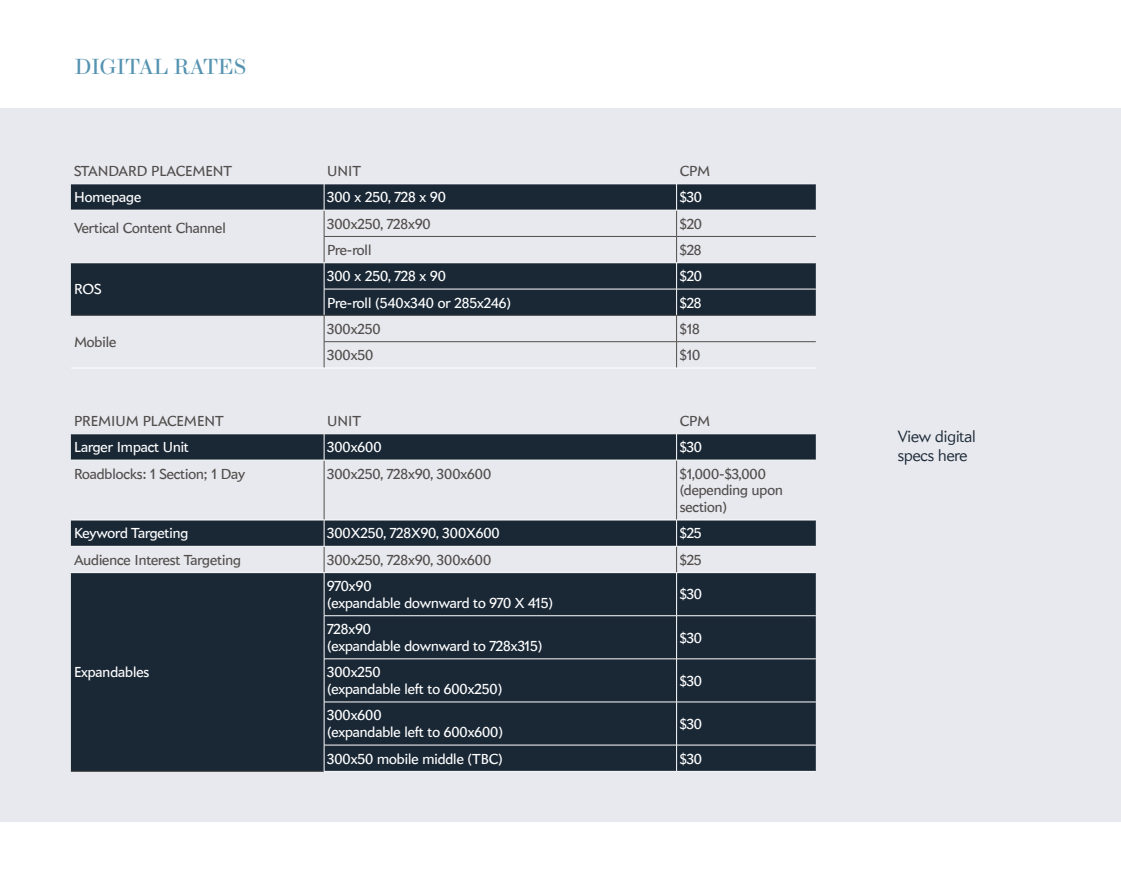
<style>
.page{position:relative;width:1121px;height:896px;background:#fff}
.page>*{position:absolute;margin:0;border:0;box-sizing:border-box;transform-origin:0 0}
.cd_HEAD_24{font:21.88px "Brunel Deck";letter-spacing:.015em;color:#5593b1}
.cd_HEAD_24-2{font:300 15.75px/18.9px "Apres";color:#1a2836}
.t1{font:14px "Apres";color:#fff}
.t2{font:14px/16.8px "Apres";color:#524e4d}
</style>
<div class="page">
<div style="left:0;top:108px;width:1120px;height:713px;background:#e8e9ee"></div>
<svg style="left:71px;top:185px;width:744px;height:130px;fill:#1a2836"></svg>
<hr style="left:324px;top:236px;width:352px;height:1px;background:#524e4d">
<hr style="left:676px;top:236px;width:139px;height:1px;background:#524e4d">
<hr style="left:324px;top:341px;width:352px;height:1px;background:#524e4d">
<hr style="left:676px;top:341px;width:139px;height:1px;background:#524e4d">
<hr style="left:324px;top:184px;width:352px;height:1px;background:#fff">
<hr style="left:324px;top:210px;width:352px;height:1px;background:#fff">
<hr style="left:71px;top:184px;width:253px;height:1px;background:#fff">
<hr style="left:71px;top:210px;width:253px;height:1px;background:#fff">
<hr style="left:676px;top:184px;width:139px;height:1px;background:#fff">
<hr style="left:676px;top:210px;width:139px;height:1px;background:#fff">
<hr style="left:71px;top:263px;width:253px;height:1px;background:#fff">
<hr style="left:676px;top:263px;width:139px;height:1px;background:#fff">
<hr style="left:71px;top:315px;width:253px;height:1px;background:#524e4d">
<hr style="left:324px;top:315px;width:352px;height:1px;background:#524e4d">
<hr style="left:676px;top:315px;width:139px;height:1px;background:#524e4d">
<hr style="left:324px;top:263px;width:352px;height:1px;background:#fff">
<svg style="left:324px;top:184px;width:1px;height:184px"></svg>
<svg style="left:676px;top:184px;width:1px;height:184px"></svg>
<hr style="left:324px;top:289px;width:352px;height:1px;background:#fff">
<hr style="left:676px;top:289px;width:139px;height:1px;background:#fff">
<hr style="left:324px;top:368px;width:352px;height:1px;background:#fff">
<hr style="left:71px;top:368px;width:253px;height:1px;background:#fff">
<hr style="left:676px;top:368px;width:139px;height:1px;background:#fff">
<svg style="left:71px;top:435px;width:744px;height:336px;fill:#1a2836"></svg>
<hr style="left:324px;top:460px;width:1px;height:60px;background:#524e4d">
<hr style="left:676px;top:460px;width:1px;height:60px;background:#524e4d">
<hr style="left:324px;top:434px;width:352px;height:1px;background:#fff">
<hr style="left:324px;top:460px;width:352px;height:1px;background:#fff">
<hr style="left:324px;top:546px;width:352px;height:1px;background:#fff">
<hr style="left:71px;top:434px;width:253px;height:1px;background:#fff">
<svg style="left:324px;top:434px;width:1px;height:26px"></svg>
<hr style="left:71px;top:460px;width:253px;height:1px;background:#fff">
<hr style="left:71px;top:546px;width:253px;height:1px;background:#fff">
<hr style="left:676px;top:434px;width:139px;height:1px;background:#fff">
<svg style="left:676px;top:434px;width:1px;height:26px"></svg>
<hr style="left:676px;top:460px;width:139px;height:1px;background:#fff">
<hr style="left:676px;top:546px;width:139px;height:1px;background:#fff">
<hr style="left:71px;top:520px;width:253px;height:1px;background:#fff">
<hr style="left:71px;top:572px;width:253px;height:1px;background:#fff">
<hr style="left:676px;top:520px;width:139px;height:1px;background:#fff">
<hr style="left:676px;top:572px;width:139px;height:1px;background:#fff">
<hr style="left:676px;top:615px;width:139px;height:1px;background:#fff">
<hr style="left:676px;top:659px;width:139px;height:1px;background:#fff">
<hr style="left:676px;top:702px;width:139px;height:1px;background:#fff">
<hr style="left:676px;top:745px;width:139px;height:1px;background:#fff">
<hr style="left:676px;top:771px;width:139px;height:1px;background:#fff">
<hr style="left:71px;top:771px;width:253px;height:1px;background:#524e4d">
<hr style="left:324px;top:520px;width:352px;height:1px;background:#fff">
<svg style="left:324px;top:520px;width:1px;height:52px"></svg>
<svg style="left:676px;top:520px;width:1px;height:52px"></svg>
<hr style="left:324px;top:572px;width:352px;height:1px;background:#fff">
<hr style="left:324px;top:573px;width:1px;height:42px;background:#fff">
<hr style="left:676px;top:573px;width:1px;height:42px;background:#fff">
<hr style="left:324px;top:615px;width:352px;height:1px;background:#fff">
<hr style="left:324px;top:616px;width:1px;height:43px;background:#fff">
<hr style="left:676px;top:616px;width:1px;height:43px;background:#fff">
<hr style="left:324px;top:659px;width:352px;height:1px;background:#fff">
<hr style="left:324px;top:659px;width:1px;height:43px;background:#fff">
<hr style="left:676px;top:659px;width:1px;height:43px;background:#fff">
<hr style="left:324px;top:702px;width:352px;height:1px;background:#fff">
<hr style="left:324px;top:702px;width:1px;height:43px;background:#fff">
<hr style="left:676px;top:702px;width:1px;height:43px;background:#fff">
<hr style="left:324px;top:745px;width:352px;height:1px;background:#fff">
<svg style="left:324px;top:745px;width:1px;height:26px"></svg>
<svg style="left:676px;top:745px;width:1px;height:26px"></svg>
<hr style="left:324px;top:771px;width:352px;height:1px;background:#fff">
<p class="cd_HEAD_24" style="left:75px;top:54px;width:173px">DIGITAL RATES</p>
<p class="t2" style="left:74px;top:162px;width:159px">STANDARD PLACEMENT</p>
<p class="t2" style="left:327px;top:162px;width:35px">UNIT</p>
<p class="t2" style="left:679px;top:162px;width:32px">CPM</p>
<p class="t1" style="left:74px;top:189px;width:69px">Homepage</p>
<p class="t1" style="left:327px;top:189px;width:120px">300 x 250, 728 x 90</p>
<p class="t1" style="left:679px;top:189px;width:24px">$30</p>
<p class="t2" style="left:74px;top:220px;width:153px">Vertical Content Channel</p>
<p class="t2" style="left:327px;top:215px;width:105px">300x250, 728x90</p>
<p class="t2" style="left:679px;top:215px;width:24px">$20</p>
<p class="t2" style="left:327px;top:241px;width:46px">Pre-roll</p>
<p class="t2" style="left:679px;top:241px;width:23px">$28</p>
<p class="t1" style="left:74px;top:281px;width:29px">ROS</p>
<p class="t1" style="left:327px;top:267px;width:120px">300 x 250, 728 x 90</p>
<p class="t1" style="left:679px;top:267px;width:24px">$20</p>
<p class="t1" style="left:327px;top:294px;width:185px">Pre-roll (540x340 or 285x246)</p>
<p class="t1" style="left:679px;top:294px;width:23px">$28</p>
<p class="t2" style="left:74px;top:333px;width:44px">Mobile</p>
<p class="t2" style="left:327px;top:320px;width:55px">300x250</p>
<p class="t2" style="left:679px;top:320px;width:22px">$18</p>
<p class="t2" style="left:327px;top:347px;width:48px">300x50</p>
<p class="t2" style="left:679px;top:347px;width:22px">$10</p>
<p class="t2" style="left:74px;top:412px;width:151px">PREMIUM PLACEMENT</p>
<p class="t2" style="left:327px;top:412px;width:35px">UNIT</p>
<p class="t2" style="left:679px;top:412px;width:32px">CPM</p>
<p class="t1" style="left:74px;top:438px;width:116px">Larger Impact Unit</p>
<p class="t1" style="left:327px;top:438px;width:56px">300x600</p>
<p class="t1" style="left:679px;top:438px;width:24px">$30</p>
<p class="t2" style="left:74px;top:465px;width:172px">Roadblocks: 1 Section; 1 Day</p>
<p class="t2" style="left:327px;top:465px;width:165px">300x250, 728x90, 300x600</p>
<p class="t2" style="left:679px;top:465px;width:104px">$1,000-$3,000 (depending upon section)</p>
<p class="t1" style="left:74px;top:525px;width:116px">Keyword Targeting</p>
<p class="t1" style="left:327px;top:525px;width:174px">300X250, 728X90, 300X600</p>
<p class="t1" style="left:679px;top:525px;width:24px">$25</p>
<p class="t2" style="left:74px;top:551px;width:168px">Audience Interest Targeting</p>
<p class="t2" style="left:327px;top:551px;width:165px">300x250, 728x90, 300x600</p>
<p class="t2" style="left:679px;top:551px;width:24px">$25</p>
<p class="t1" style="left:74px;top:664px;width:77px">Expandables</p>
<p class="t1" style="left:327px;top:577px;width:46px">970x90</p>
<p class="t1" style="left:327px;top:594px;width:227px">(expandable downward to 970 X 415)</p>
<p class="t1" style="left:327px;top:620px;width:45px">728x90</p>
<p class="t1" style="left:327px;top:637px;width:217px">(expandable downward to 728x315)</p>
<p class="t1" style="left:327px;top:664px;width:55px">300x250</p>
<p class="t1" style="left:327px;top:680px;width:176px">(expandable left to 600x250)</p>
<p class="t1" style="left:327px;top:707px;width:56px">300x600</p>
<p class="t1" style="left:327px;top:723px;width:177px">(expandable left to 600x600)</p>
<p class="t1" style="left:679px;top:586px;width:24px">$30</p>
<p class="t1" style="left:679px;top:629px;width:24px">$30</p>
<p class="t1" style="left:679px;top:672px;width:24px">$30</p>
<p class="t1" style="left:679px;top:715px;width:24px">$30</p>
<p class="t1" style="left:327px;top:750px;width:177px">300x50 mobile middle (TBC)</p>
<p class="t1" style="left:679px;top:750px;width:24px">$30</p>
<p class="cd_HEAD_24-2" style="left:897px;top:427px;width:79px">View digital specs here</p>
</div>
